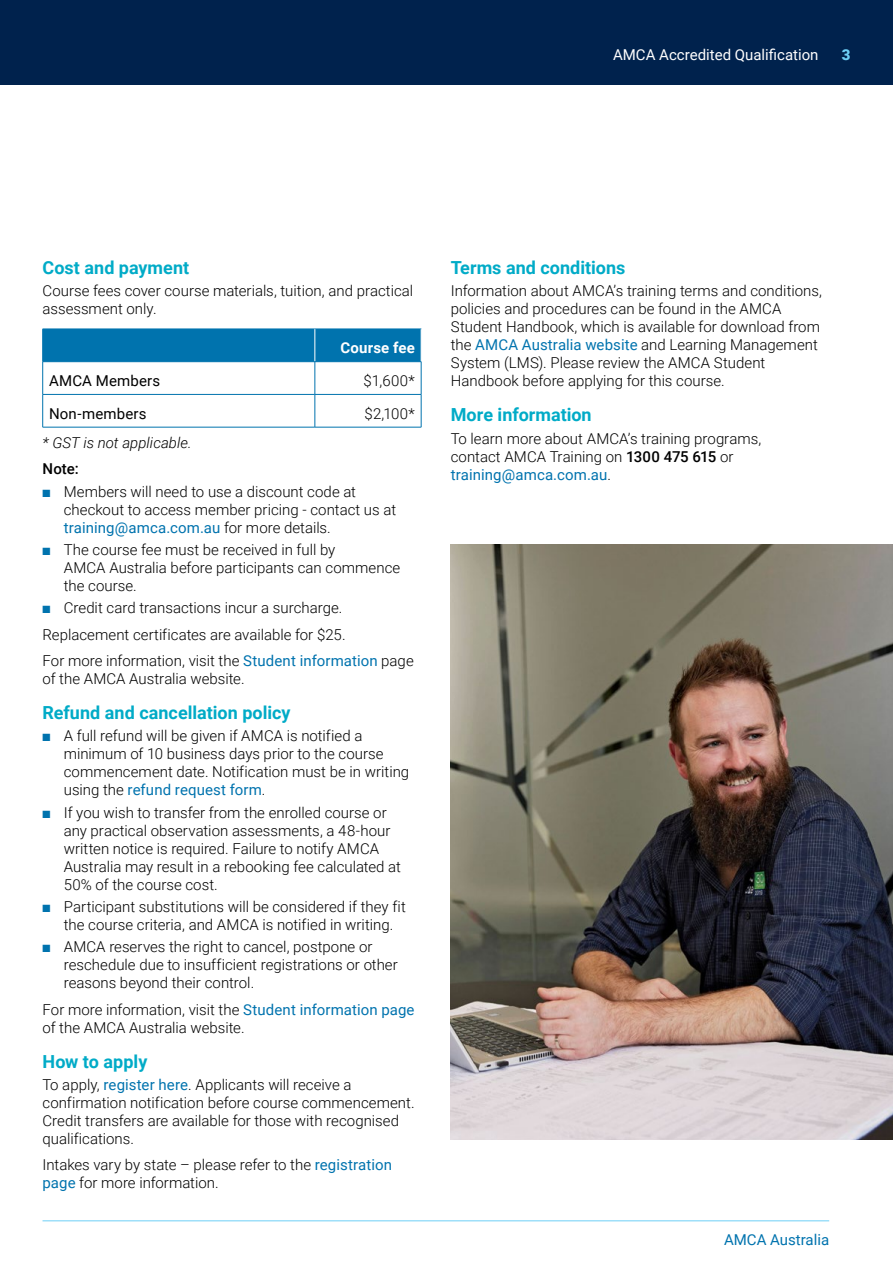
<style>
.page{position:relative;width:893px;height:1263px;background:#fff}
.page>*{position:absolute;margin:0;border:0;box-sizing:border-box;transform-origin:0 0}
.Heading_02{font:700 18px "Roboto";color:#00abc7}
.Body{font:300 15px/18px "Roboto";color:#000}
.t1{font:15px "Roboto";color:#fff}
.Body-2{font:15px "Roboto";letter-spacing:.01em;color:#000}
.Body-3{font:italic 300 15px "Roboto";letter-spacing:.005em;color:#000}
.t2{font:15px "Roboto";color:#0073ae}
.Table_Header_Row{font:700 15px "Roboto";letter-spacing:.01em;color:#fff}
.Before_Bullet{font:500 15px "Roboto";color:#000}
.t3{font:900 15px "Roboto";color:#6dcff6}
.s1{color:#0073ae}
.s2{font-weight:400;color:#0073ae}
.s3{font-weight:500}
</style>
<div class="page">
<div style="left:0;top:0;width:893px;height:85px;background:#00224d"></div>
<hr style="left:43px;top:1220px;width:786px;height:1px;background:#6dcff6">
<div style="left:43px;top:330px;width:378px;height:31px;background:#0073ae"></div>
<hr style="left:42px;top:362px;width:1px;height:32px;background:#0073ae">
<hr style="left:315px;top:362px;width:1px;height:32px;background:#0073ae">
<hr style="left:421px;top:362px;width:1px;height:32px;background:#0073ae">
<hr style="left:43px;top:394px;width:272px;height:1px;background:#0073ae">
<hr style="left:42px;top:395px;width:1px;height:32px;background:#0073ae">
<hr style="left:315px;top:394px;width:106px;height:1px;background:#0073ae">
<hr style="left:315px;top:395px;width:1px;height:32px;background:#0073ae">
<hr style="left:421px;top:395px;width:1px;height:32px;background:#0073ae">
<hr style="left:43px;top:427px;width:272px;height:1px;background:#0073ae">
<hr style="left:315px;top:427px;width:106px;height:1px;background:#0073ae">
<hr style="left:42px;top:329px;width:1px;height:32px;background:#0073ae">
<hr style="left:43px;top:329px;width:272px;height:1px;background:#0073ae">
<hr style="left:315px;top:329px;width:106px;height:1px;background:#0073ae">
<hr style="left:315px;top:329px;width:1px;height:32px;background:#fff">
<hr style="left:43px;top:361px;width:272px;height:1px;background:#0073ae">
<hr style="left:315px;top:361px;width:106px;height:1px;background:#0073ae">
<img style="left:451px;top:544px;width:442px;height:596px">
<p class="t1" style="left:613px;top:44px;width:207px">AMCA Accredited Qualification</p>
<p class="t3" style="left:842px;top:44px;width:10px">3</p>
<p class="Heading_02" style="left:43px;top:255px;width:148px">Cost and payment</p>
<p class="Body" style="left:43px;top:281px;width:372px">Course fees cover course materials, tuition, and practical assessment only.</p>
<p class="Table_Header_Row" style="left:341px;top:337px;width:76px">Course fee</p>
<p class="Body-2" style="left:49px;top:370px;width:113px">AMCA Members</p>
<p class="Body" style="left:364px;top:371px;width:53px">$1,600*</p>
<p class="Body-2" style="left:49px;top:403px;width:99px">Non-members</p>
<p class="Body" style="left:365px;top:404px;width:52px">$2,100*</p>
<p class="Body-3" style="left:43px;top:432px;width:151px">* GST is not applicable.</p>
<p class="Before_Bullet" style="left:43px;top:458px;width:38px">Note:</p>
<p class="Body" style="left:64px;top:482px;width:334px;text-indent:-21px"><span class="s1">■</span> Members will need to use a discount code at checkout to access member pricing - contact us at <span class="s2">training@amca.com.au</span> for more details.</p>
<p class="Body" style="left:64px;top:540px;width:338px;text-indent:-21px"><span class="s1">■</span> The course fee must be received in full by<br>AMCA Australia before participants can commence the course.</p>
<p class="Body" style="left:43px;top:598px;width:301px"><span class="s1">■</span> Credit card transactions incur a surcharge.</p>
<p class="Body" style="left:43px;top:625px;width:305px">Replacement certificates are available for $25.</p>
<p class="Body" style="left:43px;top:651px;width:373px">For more information, visit the <span class="s2">Student information</span> page of the AMCA Australia website.</p>
<p class="Heading_02" style="left:43px;top:700px;width:249px">Refund and cancellation policy</p>
<p class="Body" style="left:64px;top:726px;width:347px;text-indent:-21px"><span class="s1">■</span> A full refund will be given if AMCA is notified a minimum of 10 business days prior to the course commencement date. Notification must be in writing using the <span class="s2">refund request form</span>.</p>
<p class="Body" style="left:64px;top:803px;width:339px;text-indent:-21px"><span class="s1">■</span> If you wish to transfer from the enrolled course or any practical observation assessments, a 48-hour written notice is required. Failure to notify AMCA Australia may result in a rebooking fee calculated at 50% of the course cost.</p>
<p class="Body" style="left:43px;top:897px;width:365px;text-align:center"><span class="s1">■</span> Participant substitutions will be considered if they fit the course criteria, and AMCA is notified in writing.</p>
<p class="Body" style="left:64px;top:937px;width:336px;text-indent:-21px"><span class="s1">■</span> AMCA reserves the right to cancel, postpone or reschedule due to insufficient registrations or other reasons beyond their control.</p>
<p class="Body" style="left:43px;top:1000px;width:373px">For more information, visit the <span class="s2">Student information page </span>of the AMCA Australia website.</p>
<p class="Heading_02" style="left:43px;top:1049px;width:106px">How to apply</p>
<p class="Body" style="left:43px;top:1075px;width:374px">To apply, <span class="s2">register here</span>. Applicants will receive a confirmation notification before course commencement.<br>Credit transfers are available for those with recognised qualifications.</p>
<p class="Body" style="left:43px;top:1155px;width:351px">Intakes vary by state – please refer to the <span class="s2">registration page</span> for more information.</p>
<p class="Heading_02" style="left:451px;top:255px;width:176px">Terms and conditions</p>
<p class="Body" style="left:451px;top:281px;width:373px">Information about AMCA’s training terms and conditions, policies and procedures can be found in the AMCA Student Handbook, which is available for download from the <span class="s2">AMCA Australia website</span> and Learning Management System (LMS). Please review the AMCA Student Handbook before applying for this course.</p>
<p class="Heading_02" style="left:451px;top:402px;width:142px">More information</p>
<p class="Body" style="left:451px;top:429px;width:312px">To learn more about AMCA’s training programs, contact AMCA Training on <span class="s3">1300 475 615</span> or <span class="s2">training@amca.com.au</span>.</p>
<p class="t2" style="left:724px;top:1229px;width:107px">AMCA Australia</p>
</div>
